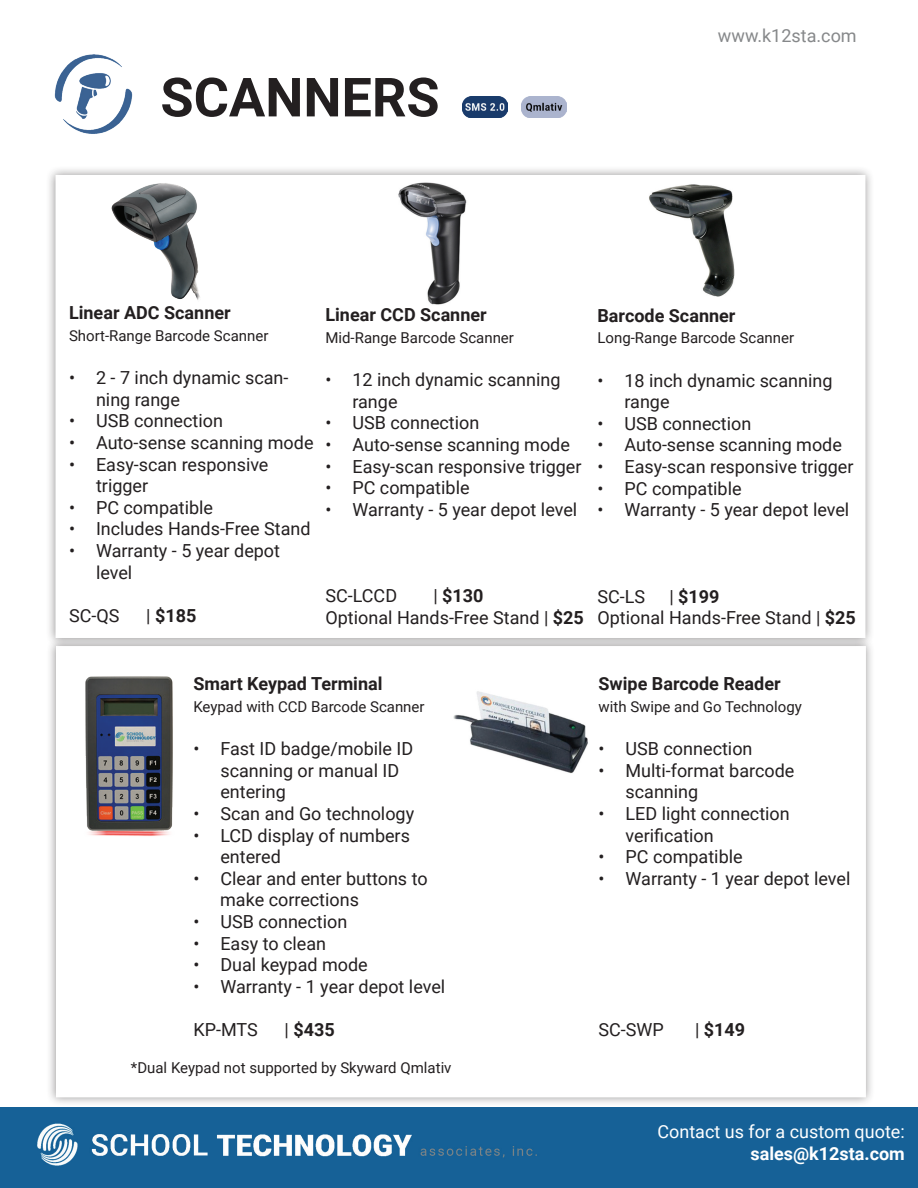
<style>
.page{position:relative;width:918px;height:1188px;background:#fff}
.page>*{position:absolute;margin:0;border:0;box-sizing:border-box;transform-origin:0 0}
.t1{font:700 54px "Roboto";color:#231f20}
.t2{font:18px/21.6px "Roboto";color:#231f20}
.t3{font:700 18px "Roboto";color:#231f20}
.t4{font:18px "Roboto";color:#fff}
.t5{font:700 18px "Roboto";color:#fff}
.t6{font:18px "Roboto";color:#86888a}
.t7{font:15px "Roboto";color:#231f20}
.s1{font-weight:400}
.s2{font-weight:700}
</style>
<div class="page">
<div style="left:46px;top:637px;width:830px;height:470px;background:#231f20;opacity:.47"></div>
<div style="left:56px;top:646px;width:810px;height:451px;background:#fff"></div>
<div style="left:46px;top:165px;width:829px;height:482px;background:#231f20;opacity:.47"></div>
<div style="left:56px;top:175px;width:809px;height:463px;background:#fff"></div>
<img style="left:54px;top:54px;width:79px;height:80px">
<img style="left:649px;top:184px;width:86px;height:112px">
<img style="left:453px;top:691px;width:135px;height:83px">
<div style="left:0;top:1107px;width:918px;height:81px;background:#166197"></div>
<img style="left:522px;top:97px;width:45px;height:20px">
<img style="left:463px;top:97px;width:45px;height:20px">
<img style="left:85px;top:676px;width:88px;height:160px">
<img style="left:111px;top:183px;width:89px;height:117px">
<img style="left:398px;top:182px;width:69px;height:123px">
<h1 class="t1" style="left:160px;top:59px;width:281px">SCANNERS</h1>
<p class="t6" style="left:718px;top:23px;width:140px">www.k12sta.com</p>
<p class="t3" style="left:69px;top:300px;width:163px">Linear ADC Scanner</p>
<p class="t7" style="left:69px;top:325px;width:201px">Short-Range Barcode Scanner</p>
<p class="t2" style="left:96px;top:366px;width:194px;text-indent:-27px">• 2 - 7 inch dynamic scan&shy;ning range</p>
<p class="t2" style="left:69px;top:410px;width:155px">• USB connection</p>
<p class="t2" style="left:69px;top:431px;width:246px">• Auto-sense scanning mode</p>
<p class="t2" style="left:96px;top:453px;width:174px;text-indent:-27px">• Easy-scan responsive trigger</p>
<p class="t2" style="left:69px;top:496px;width:146px">• PC compatible</p>
<p class="t2" style="left:69px;top:518px;width:243px">• Includes Hands-Free Stand</p>
<p class="t2" style="left:96px;top:539px;width:186px;text-indent:-27px">• Warranty - 5 year depot level</p>
<p class="t2" style="left:69px;top:604px;width:52px">SC-QS</p>
<p class="t3" style="left:146px;top:603px;width:52px"><span class="s1">|</span> $185</p>
<p class="t3" style="left:325px;top:302px;width:163px">Linear CCD Scanner</p>
<p class="t7" style="left:325px;top:327px;width:190px">Mid-Range Barcode Scanner</p>
<p class="t2" style="left:352px;top:368px;width:209px;text-indent:-27px">• 12 inch dynamic scanning range</p>
<p class="t2" style="left:325px;top:412px;width:155px">• USB connection</p>
<p class="t2" style="left:325px;top:433px;width:246px">• Auto-sense scanning mode</p>
<p class="t2" style="left:325px;top:455px;width:258px">• Easy-scan responsive trigger</p>
<p class="t2" style="left:325px;top:476px;width:146px">• PC compatible</p>
<p class="t2" style="left:325px;top:498px;width:253px">• Warranty - 5 year depot level</p>
<p class="t2" style="left:325px;top:584px;width:260px;text-align:center">| <span class="s2">$130<br></span>Optional Hands-Free Stand | <span class="s2">$25</span></p>
<p class="t2" style="left:325px;top:584px;width:73px">SC-LCCD</p>
<p class="t3" style="left:597px;top:303px;width:140px">Barcode Scanner</p>
<p class="t7" style="left:597px;top:328px;width:198px">Long-Range Barcode Scanner</p>
<p class="t2" style="left:624px;top:369px;width:209px;text-indent:-27px">• 18 inch dynamic scanning range</p>
<p class="t2" style="left:597px;top:412px;width:155px">• USB connection</p>
<p class="t2" style="left:597px;top:434px;width:246px">• Auto-sense scanning mode</p>
<p class="t2" style="left:597px;top:455px;width:258px">• Easy-scan responsive trigger</p>
<p class="t2" style="left:597px;top:477px;width:146px">• PC compatible</p>
<p class="t2" style="left:597px;top:498px;width:253px">• Warranty - 5 year depot level</p>
<p class="t2" style="left:597px;top:585px;width:260px;text-indent:72px">| <span class="s2">$199<br></span>Optional Hands-Free Stand | <span class="s2">$25</span></p>
<p class="t2" style="left:597px;top:585px;width:49px">SC-LS</p>
<p class="t3" style="left:193px;top:671px;width:191px">Smart Keypad Terminal</p>
<p class="t7" style="left:193px;top:696px;width:233px">Keypad with CCD Barcode Scanner</p>
<p class="t2" style="left:220px;top:737px;width:194px;text-indent:-27px">• Fast ID badge/mobile ID scanning or manual ID entering</p>
<p class="t2" style="left:193px;top:802px;width:222px">• Scan and Go technology</p>
<p class="t2" style="left:220px;top:824px;width:191px;text-indent:-27px">• LCD display of numbers entered</p>
<p class="t2" style="left:220px;top:867px;width:209px;text-indent:-27px">• Clear and enter buttons to make corrections</p>
<p class="t2" style="left:193px;top:910px;width:155px">• USB connection</p>
<p class="t2" style="left:193px;top:932px;width:134px">• Easy to clean</p>
<p class="t2" style="left:193px;top:953px;width:176px">• Dual keypad mode</p>
<p class="t2" style="left:193px;top:975px;width:253px">• Warranty - 1 year depot level</p>
<p class="t2" style="left:193px;top:1018px;width:66px">KP-MTS</p>
<p class="t3" style="left:285px;top:1017px;width:52px"><span class="s1">|</span> $435</p>
<p class="t7" style="left:131px;top:1057px;width:322px">*Dual Keypad not supported by Skyward Qmlativ</p>
<p class="t3" style="left:599px;top:671px;width:184px">Swipe Barcode Reader</p>
<p class="t7" style="left:599px;top:696px;width:205px">with Swipe and Go Technology</p>
<p class="t2" style="left:599px;top:737px;width:155px">• USB connection</p>
<p class="t2" style="left:626px;top:759px;width:170px;text-indent:-27px">• Multi-format barcode scanning</p>
<p class="t2" style="left:626px;top:802px;width:166px;text-indent:-27px">• LED light connection verification</p>
<p class="t2" style="left:599px;top:845px;width:146px">• PC compatible</p>
<p class="t2" style="left:599px;top:867px;width:253px">• Warranty - 1 year depot level</p>
<p class="t2" style="left:599px;top:1018px;width:67px">SC-SWP</p>
<p class="t3" style="left:695px;top:1017px;width:52px"><span class="s1">|</span> $149</p>
<p class="t4" style="left:658px;top:1119px;width:249px">Contact us for a custom quote:</p>
<p class="t5" style="left:750px;top:1141px;width:156px">sales@k12sta.com</p>
</div>
